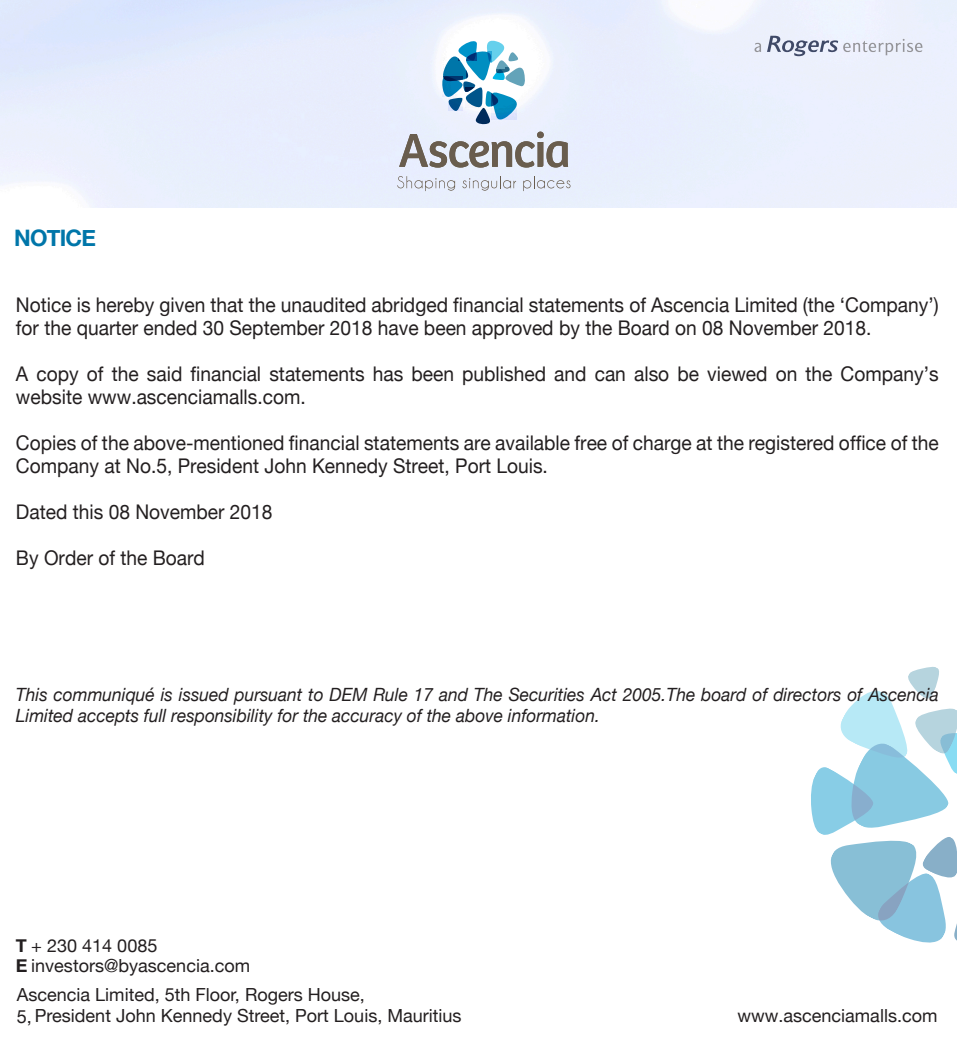
<style>
.page{position:relative;width:957px;height:1064px;background:#fff}
.page>*{position:absolute;margin:0;border:0;box-sizing:border-box;transform-origin:0 0}
.t1{font:700 22.75px "Helvetica Neue";letter-spacing:-.035em;color:#0076a9}
.t2{font:20.25px/23px "Helvetica Neue";color:#231f20;scale:.95 1}
.t3{font:italic 18.25px/20.8px "Helvetica Neue";color:#231f20;scale:.95 1}
.t4{font:18px/19px "Helvetica Neue";color:#231f20}
.s1{font-weight:700}
</style>
<div class="page">
<svg style="left:442px;top:41px;width:83px;height:83px"></svg>
<svg style="left:399px;top:131px;width:169px;height:36px;background:#b6b5b7"></svg>
<svg style="left:397px;top:176px;width:58px;height:15px"></svg>
<svg style="left:462px;top:176px;width:54px;height:15px"></svg>
<svg style="left:523px;top:176px;width:47px;height:15px"></svg>
<svg style="left:811px;top:667px;width:146px;height:276px"></svg>
<svg style="left:754px;top:43px;width:7px;height:9px"></svg>
<svg style="left:767px;top:36px;width:155px;height:20px;background:#ccd0de"></svg>
<p class="t1" style="left:14px;top:220px;width:83px">NOTICE</p>
<p class="t2" style="left:16px;top:294px;width:973px">Notice is hereby given that the unaudited abridged financial statements of Ascencia Limited (the ‘Company’) for the quarter ended 30 September 2018 have been approved by the Board on 08 November 2018.</p>
<p class="t2" style="left:16px;top:363px;width:973px">A copy of the said financial statements has been published and can also be viewed on the Company’s website www.ascenciamalls.com.</p>
<p class="t2" style="left:16px;top:432px;width:973px">Copies of the above-mentioned financial statements are available free of charge at the registered office of the<br>Company at No.5, President John Kennedy Street, Port Louis.</p>
<p class="t2" style="left:16px;top:501px;width:272px">Dated this 08 November 2018</p>
<p class="t2" style="left:16px;top:547px;width:200px">By Order of the Board</p>
<p class="t3" style="left:16px;top:685px;width:973px">This communiqué is issued pursuant to DEM Rule 17 and The Securities Act 2005.The board of directors of Ascencia<br>Limited accepts full responsibility for the accuracy of the above information.</p>
<p class="t4" style="left:16px;top:937px;width:236px"><span class="s1">T</span> + 230 414 0085<br><span class="s1">E</span> investors@byascencia.com</p>
<p class="t4" style="left:17px;top:984px;width:446px;line-height:21.2px">Ascencia Limited, 5th Floor, Rogers House,<br>5, President John Kennedy Street, Port Louis, Mauritius</p>
<p class="t4" style="left:737px;top:1006px;width:202px">www.ascenciamalls.com</p>
</div>
